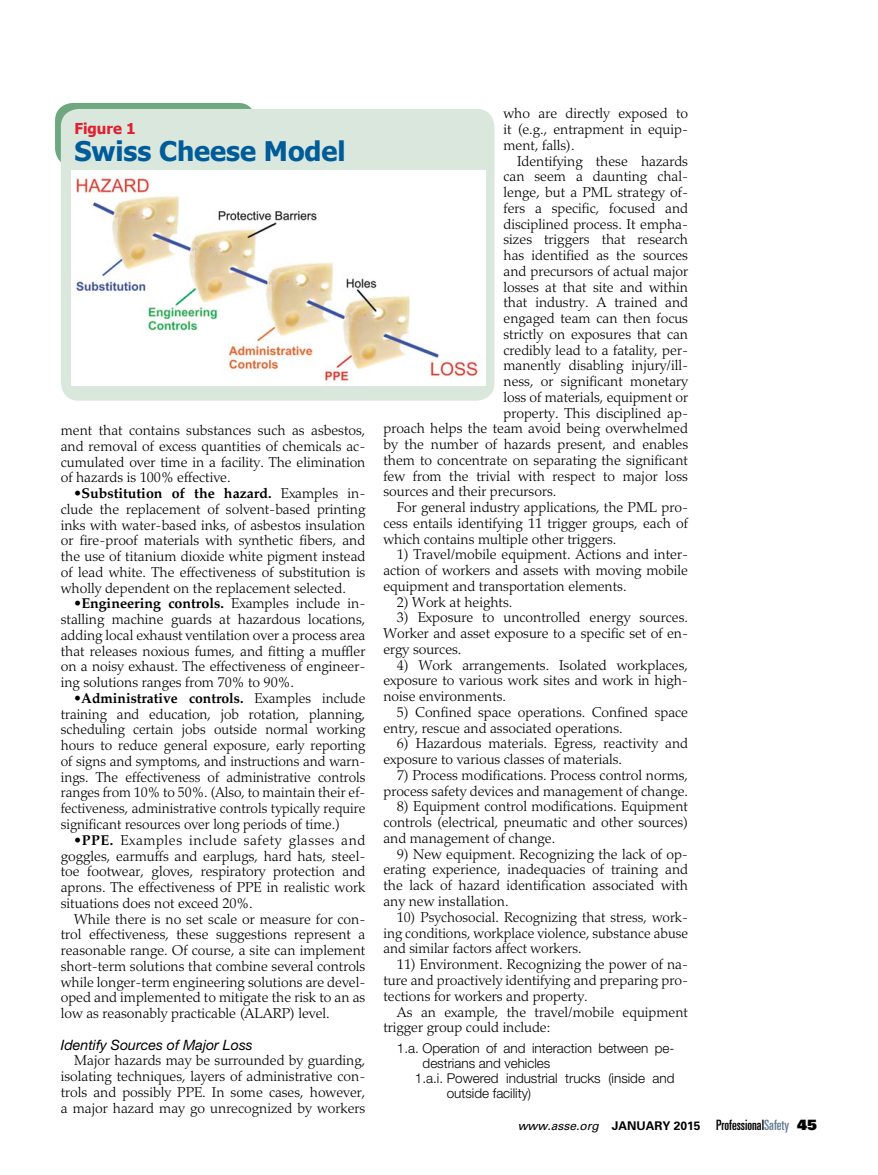
<style>
.page{position:relative;width:878px;height:1175px;background:#fff}
.page>*{position:absolute;margin:0;border:0;box-sizing:border-box;transform-origin:0 0}
.t1{font:700 27px "Tahoma";color:#005c99}
.t2{font:700 15px "Tahoma";color:#e11e30}
.t3{font:300 14.25px/15.8px "Palatino LT Std";color:#000;text-align:justify}
.t4{font:italic 14.25px "Helvetica Neue LT Std";color:#000}
.t5{font:300 13.5px "Helvetica Neue LT Std";color:#000}
.t6{font:italic 12px "Univers LT Std";color:#000}
.s1{font-weight:700}
.s2{font-weight:700;font-style:normal}
.s3{font-style:normal;font-stretch:ultra-condensed;font-size:14.25px}
.s4{font-style:normal;font-stretch:ultra-condensed;font-size:14.25px;color:#657c91}
.s5{font-family:"Univers LT Std X Black";font-style:normal;font-size:14.25px}
</style>
<div class="page">
<div style="left:55px;top:103px;width:201px;height:63px;background:#6fa780;border-radius:18px"></div>
<div style="left:61px;top:109px;width:433px;height:292px;background:#dae7dd;border-radius:18px"></div>
<img style="left:71px;top:170px;width:415px;height:216px">
<p class="t2" style="left:74px;top:118px;width:63px">Figure 1</p>
<h1 class="t1" style="left:74px;top:132px;width:273px">Swiss Cheese Model</h1>
<p class="t3" style="left:61px;top:422px;width:306px">ment that contains substances such as asbestos, and removal of excess quantities of chemicals ac&shy;cumulated over time in a facility. The elimination of hazards is 100% effective.</p>
<p class="t3" style="left:61px;top:485px;width:306px;text-indent:13px">•<span class="s1">Substitution of the hazard.</span> Examples in&shy;clude the replacement of solvent-based printing inks with water-based inks, of asbestos insulation or fire-proof materials with synthetic fibers, and the use of titanium dioxide white pigment instead of lead white. The effectiveness of substitution is wholly dependent on the replacement selected.</p>
<p class="t3" style="left:61px;top:596px;width:306px;text-indent:13px">•<span class="s1">Engineering controls.</span> Examples include in&shy;stalling machine guards at hazardous locations, adding local exhaust ventilation over a process area that releases noxious fumes, and fitting a muffler on a noisy exhaust. The effectiveness of engineer&shy;ing solutions ranges from 70% to 90%.</p>
<p class="t3" style="left:61px;top:690px;width:306px;text-indent:14px">•<span class="s1">Administrative controls.</span> Examples include training and education, job rotation, planning, scheduling certain jobs outside normal working hours to reduce general exposure, early reporting of signs and symptoms, and instructions and warn&shy;ings. The effectiveness of administrative controls ranges from 10% to 50%. (Also, to maintain their ef&shy;fectiveness, administrative controls typically require significant resources over long periods of time.)</p>
<p class="t3" style="left:61px;top:832px;width:306px;text-indent:13px">•<span class="s1">PPE.</span> Examples include safety glasses and goggles, earmuffs and earplugs, hard hats, steel&shy;toe footwear, gloves, respiratory protection and aprons. The effectiveness of PPE in realistic work situations does not exceed 20%.</p>
<p class="t3" style="left:61px;top:911px;width:306px;text-indent:13px">While there is no set scale or measure for con&shy;trol effectiveness, these suggestions represent a reasonable range. Of course, a site can implement short-term solutions that combine several controls while longer-term engineering solutions are devel&shy;oped and implemented to mitigate the risk to an as low as reasonably practicable (ALARP) level.</p>
<p class="t4" style="left:61px;top:1035px;width:193px">Identify Sources of Major Loss</p>
<p class="t3" style="left:61px;top:1052px;width:306px;text-indent:13px">Major hazards may be surrounded by guarding, isolating techniques, layers of administrative con&shy;trols and possibly PPE. In some cases, however, a major hazard may go unrecognized by workers</p>
<p class="t3" style="left:503px;top:106px;width:186px">who are directly exposed to it (e.g., entrapment in equip&shy;ment, falls).</p>
<p class="t3" style="left:517px;top:153px;width:172px">Identifying these hazards</p>
<p class="t3" style="left:503px;top:169px;width:186px">can seem a daunting chal-</p>
<p class="t3" style="left:503px;top:185px;width:186px">lenge, but a PML strategy of-</p>
<p class="t3" style="left:503px;top:200px;width:186px">fers a specific, focused and</p>
<p class="t3" style="left:503px;top:216px;width:186px">disciplined process. It empha-</p>
<p class="t3" style="left:503px;top:232px;width:186px">sizes triggers that research</p>
<p class="t3" style="left:503px;top:248px;width:186px">has identified as the sources</p>
<p class="t3" style="left:503px;top:263px;width:186px">and precursors of actual major</p>
<p class="t3" style="left:503px;top:279px;width:186px">losses at that site and within</p>
<p class="t3" style="left:503px;top:295px;width:186px">that industry. A trained and</p>
<p class="t3" style="left:503px;top:311px;width:186px">engaged team can then focus</p>
<p class="t3" style="left:503px;top:326px;width:186px">strictly on exposures that can</p>
<p class="t3" style="left:503px;top:342px;width:186px">credibly lead to a fatality, per-</p>
<p class="t3" style="left:503px;top:358px;width:186px">manently disabling injury/ill-</p>
<p class="t3" style="left:503px;top:374px;width:186px">ness, or significant monetary</p>
<p class="t3" style="left:503px;top:389px;width:186px">loss of materials, equipment or</p>
<p class="t3" style="left:503px;top:405px;width:186px">property. This disciplined ap-</p>
<p class="t3" style="left:383px;top:421px;width:306px">proach helps the team avoid being overwhelmed</p>
<p class="t3" style="left:383px;top:436px;width:306px">by the number of hazards present, and enables</p>
<p class="t3" style="left:383px;top:452px;width:306px">them to concentrate on separating the significant</p>
<p class="t3" style="left:383px;top:468px;width:306px">few from the trivial with respect to major loss</p>
<p class="t3" style="left:383px;top:484px;width:174px">sources and their precursors.</p>
<p class="t3" style="left:397px;top:499px;width:292px">For general industry applications, the PML pro-</p>
<p class="t3" style="left:383px;top:515px;width:306px">cess entails identifying 11 trigger groups, each of</p>
<p class="t3" style="left:383px;top:531px;width:234px">which contains multiple other triggers.</p>
<p class="t3" style="left:383px;top:547px;width:306px;text-indent:13px">1) Travel/mobile equipment. Actions and inter&shy;action of workers and assets with moving mobile equipment and transportation elements.</p>
<p class="t3" style="left:397px;top:594px;width:117px">2) Work at heights.</p>
<p class="t3" style="left:383px;top:610px;width:306px;text-indent:13px">3) Exposure to uncontrolled energy sources.<br>Worker and asset exposure to a specific set of en&shy;ergy sources.</p>
<p class="t3" style="left:383px;top:657px;width:306px;text-indent:13px">4) Work arrangements. Isolated workplaces, exposure to various work sites and work in high&shy;noise environments.</p>
<p class="t3" style="left:383px;top:704px;width:306px;text-indent:13px">5) Confined space operations. Confined space entry, rescue and associated operations.</p>
<p class="t3" style="left:383px;top:736px;width:306px;text-indent:13px">6) Hazardous materials. Egress, reactivity and exposure to various classes of materials.</p>
<p class="t3" style="left:383px;top:767px;width:306px;text-align:right">7) Process modifications. Process control norms, process safety devices and management of change.</p>
<p class="t3" style="left:383px;top:799px;width:306px;text-indent:13px">8) Equipment control modifications. Equipment controls (electrical, pneumatic and other sources) and management of change.</p>
<p class="t3" style="left:383px;top:846px;width:306px;text-indent:13px">9) New equipment. Recognizing the lack of op&shy;erating experience, inadequacies of training and the lack of hazard identification associated with any new installation.</p>
<p class="t3" style="left:383px;top:909px;width:306px;text-indent:14px">10) Psychosocial. Recognizing that stress, work&shy;ing conditions, workplace violence, substance abuse and similar factors affect workers.</p>
<p class="t3" style="left:383px;top:956px;width:306px;text-indent:13px">11) Environment. Recognizing the power of na&shy;ture and proactively identifying and preparing pro&shy;tections for workers and property.</p>
<p class="t3" style="left:383px;top:1004px;width:306px;text-indent:13px">As an example, the travel/mobile equipment trigger group could include:</p>
<p class="t5" style="left:397px;top:1040px;width:279px">1.a. Operation of and interaction between pe-</p>
<p class="t5" style="left:422px;top:1055px;width:129px">destrians and vehicles</p>
<p class="t5" style="left:415px;top:1070px;width:261px">1.a.i. Powered industrial trucks (inside and</p>
<p class="t5" style="left:447px;top:1085px;width:86px">outside facility)</p>
<p class="t6" style="left:517px;top:1118px;width:301px">www.asse.org <span class="s2">JANUARY 2015</span> <span class="s3">Professional</span><span class="s4">Safety</span> <span class="s5">45</span></p>
</div>
